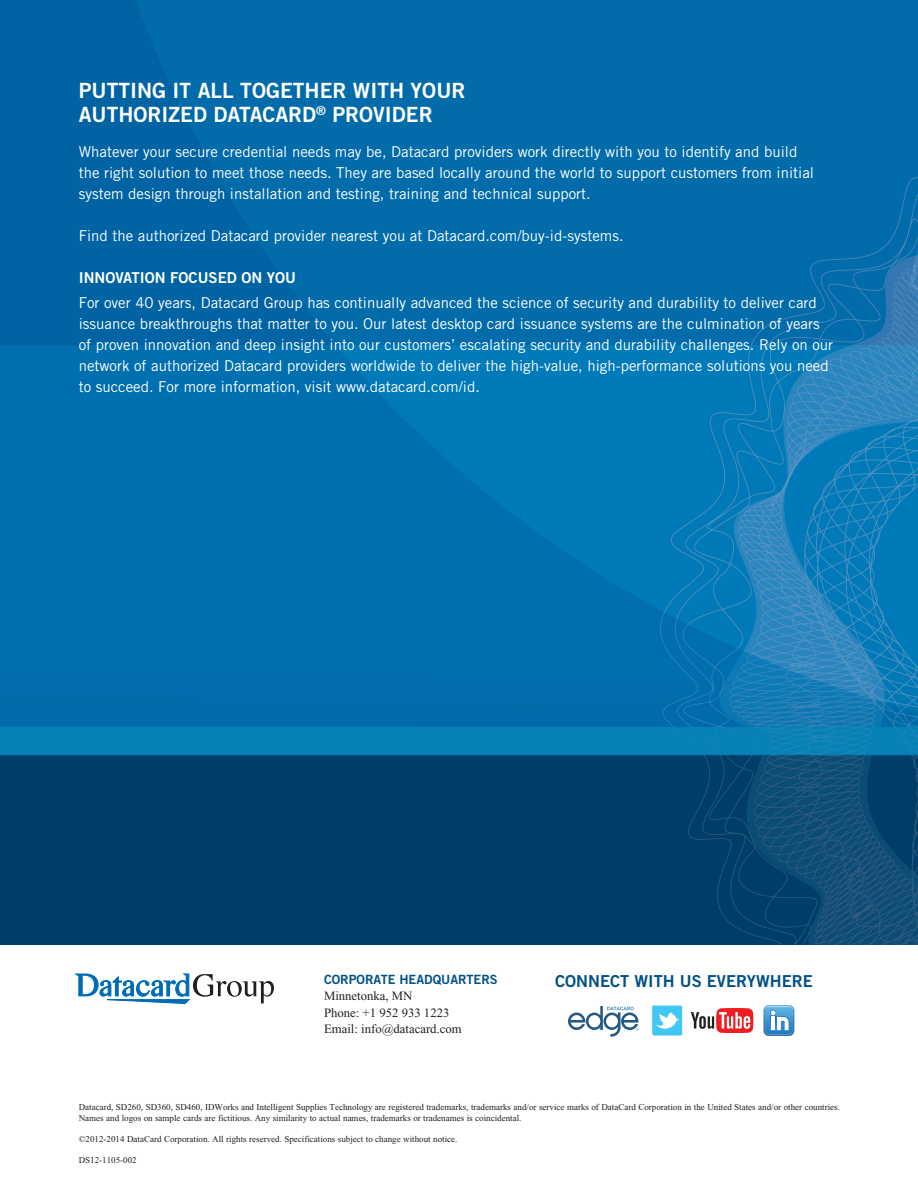
<style>
.page{position:relative;width:918px;height:1188px;background:#fff}
.page>*{position:absolute;margin:0;border:0;box-sizing:border-box;transform-origin:0 0}
.t1{font:21px/24px "Trade Gothic Bold Two";color:#fff}
.t2{font:16.5px "Trade Gothic Bold Two";color:#005187}
.t3{font:15px/21px "Trade Gothic";color:#fff}
.t4{font:15px "Trade Gothic Bold Two";color:#fff}
.t5{font:12.75px/16.5px "Times New Roman";color:#231f20}
.t6{font:12.75px "Trade Gothic Bold Two";color:#005187}
.t7{font:9px/10.5px "Times New Roman";color:#231f20}
</style>
<div class="page">
<img style="left:0;top:0;width:918px;height:945px">
<svg style="left:691px;top:1008px;width:62px;height:25px"></svg>
<div style="left:652px;top:1006px;width:30px;height:30px;background:#40c7f4;border-radius:2px"></div>
<svg style="left:655px;top:1012px;width:24px;height:17px"></svg>
<svg style="left:764px;top:1005px;width:30px;height:31px"></svg>
<svg style="left:568px;top:1006px;width:71px;height:31px"></svg>
<svg style="left:74px;top:973px;width:200px;height:31px"></svg>
<h1 class="t1" style="left:79px;top:78px;width:388px;text-indent:214px">THER WITH YOUR<br>AUTHORIZED DATACARD<sup>®</sup> PROVI DER</h1>
<p class="t3" style="left:79px;top:140px;width:737px">Whatever your secure credential needs may be, Datacard providers work directly with you to identify and build the right solution to meet those needs. They are based locally around the world to support customers from initial system design through installation and testing, training and technical support.</p>
<p class="t3" style="left:79px;top:224px;width:546px">Find the authorized Datacard provider nearest you at Datacard.com/buy-id-systems.</p>
<p class="t4" style="left:79px;top:268px;width:219px">INNOVATION FOCUSED ON YOU</p>
<p class="t3" style="left:79px;top:292px;width:756px">For over 40 years, Datacard Group has continually advanced the science of security and durability to deliver card issuance breakthroughs that matter to you. Our latest desktop card issuance systems are the culmination of years of proven innovation and deep insight into our customers’ escalating security and durability challenges. Rely on our network of authorized Datacard providers worldwide to deliver the high-value, high-performance solutions you need to succeed. For more information, visit www.datacard.com/id.</p>
<h1 class="t1" style="left:79px;top:78px;width:188px">PUTTI NG IT ALL TOGE</h1>
<p class="t6" style="left:324px;top:971px;width:127px">CORPORATE HEADQUART</p>
<p class="t6" style="left:474px;top:971px;width:17px">ERS</p>
<p class="t5" style="left:324px;top:988px;width:139px">Minnetonka, MN<br>Phone: +1 952 933 1223<br>Email: info@datacard.com</p>
<p class="t2" style="left:555px;top:971px;width:257px">CONNECT WITH US EVERYWHERE</p>
<p class="t7" style="left:79px;top:1102px;width:763px">Datacard, SD260, SD360, SD460, IDWorks and Intelligent Supplies Technology are registered trademarks, trademarks and/or service marks of DataCard Corporation in the United States and/or other countries.<br>Names and logos on sample cards are fictitious. Any similarity to actual names, trademarks or tradenames is coincidental.</p>
<p class="t7" style="left:79px;top:1134px;width:380px">©2012-2014 DataCard Corporation. All rights reserved. Specifications subject to change without notice.</p>
<p class="t7" style="left:79px;top:1155px;width:59px">DS12-1105-002</p>
</div>
